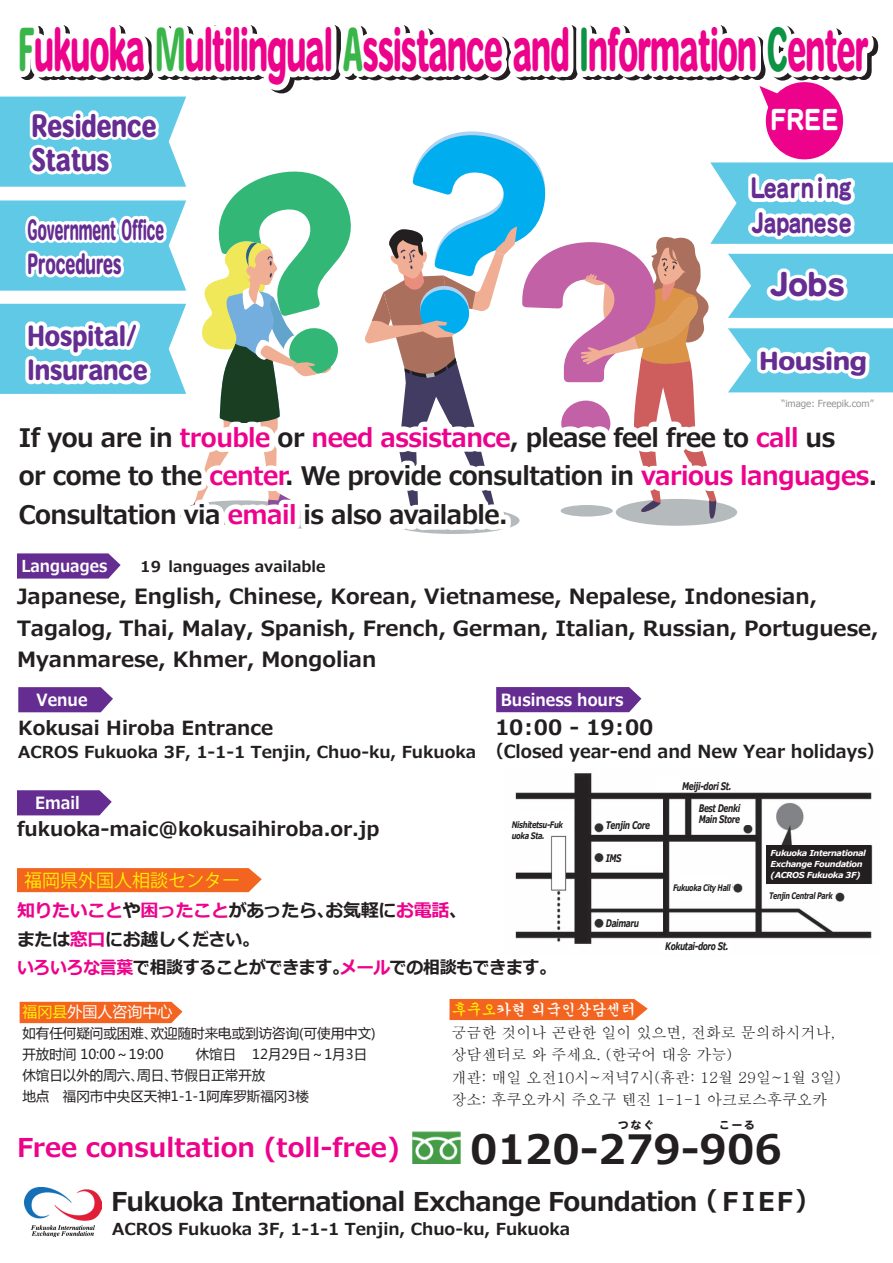
<style>
.page{position:relative;width:893px;height:1263px;background:#fff}
.page>*{position:absolute;margin:0;border:0;box-sizing:border-box;transform-origin:0 0}
.t1{font:57px "Heisei Maru Go Std W8";letter-spacing:-.025em;color:#ed028c;scale:.49 1}
.t2{font:700 40.35px "Meiryo";color:#231f20}
.t3{font:31.5px "Heisei Maru Go Std W8";color:#652d91}
.t4{font:30px/34.5px "Heisei Maru Go Std W8";color:#652d91;scale:.74 1}
.t5{font:27.6px "Heisei Maru Go Std W8";color:#fff;scale:.83 1}
.t6{font:27px/34.5px "Heisei Maru Go Std W8";color:#652d91;scale:.48 1}
.t7{font:27px/34.5px "Heisei Maru Go Std W8";color:#652d91;scale:.81 1}
.t8{font:27px/34.5px "Heisei Maru Go Std W8";letter-spacing:-.4em;color:#652d91;scale:.77 1}
.t9{font:700 25.95px "Meiryo";letter-spacing:-.025em;color:#231f20}
.t10{font:700 25.95px "Meiryo";color:#ed028c}
.t11{font:700 25.5px/39px "Meiryo";letter-spacing:-.02em;color:#231f20;scale:.96 1}
.t12{font:24px "Heisei Maru Go Std W8";color:#652d91}
.t13{font:700 21px/31.5px "Meiryo";color:#231f20}
.t14{font:700 19.5px "Meiryo";color:#231f20}
.t15{font:700 18px/28.5px "Meiryo";letter-spacing:-.02em;color:#231f20}
.t16{font:700 18px "Meiryo";color:#231f20;scale:.96 1}
.t17{font:18px "Koz Go Pro";color:#fff101}
.t18{font:700 16.8px "Meiryo";color:#fff;scale:.91 1}
.t19{font:700 16.5px "Meiryo";color:#231f20}
.t20{font:700 16.5px "Meiryo";color:#fff;scale:.91 1}
.t21{font:15px/22.5px "Batang";color:#231f20}
.t22{font:700 15px "Meiryo";color:#231f20}
.t23{font:15px "Gungsuh";color:#fff}
.t24{font:15px "Microsoft Ya Hei";color:#fff}
.t25{font:13.5px/21px "Microsoft Ya Hei";color:#231f20}
.t26{font:italic 700 10.5px/10.5px "Verdana";letter-spacing:-.05em;color:#231f20;scale:.71 1}
.t27{font:10.5px "Heisei Maru Go Std W8";letter-spacing:.2em;color:#231f20}
.t28{font:9.75px "Tahoma";color:#939598}
.t29{font:italic 700 9px "Verdana";letter-spacing:-.05em;color:#231f20;scale:.71 1}
.t30{font:italic 700 9px/10.5px "Verdana";letter-spacing:-.05em;color:#231f20;scale:.75 1}
.t31{font:italic 700 8.25px/11.2px "Verdana";letter-spacing:-.05em;color:#fff}
.s1{color:#3ab54a}
.s2{color:#0d9344}
.s3{color:#ed028c}
.s4{color:#fff101}
</style>
<div class="page">
<img style="left:25px;top:1188px;width:76px;height:48px">
<svg style="left:18px;top:687px;width:95px;height:25px;background:#703c98"></svg>
<svg style="left:496px;top:687px;width:145px;height:25px;background:#6b3595"></svg>
<svg style="left:17px;top:790px;width:95px;height:25px;background:#703d99"></svg>
<div style="left:20px;top:1002px;width:162px;height:21px;background:#f36421"></div>
<div style="left:449px;top:999px;width:199px;height:21px;background:#f36421"></div>
<img style="left:412px;top:1132px;width:49px;height:31px">
<svg style="left:0;top:25px;width:893px;height:554px"></svg>
<div style="left:496px;top:515px;width:15px;height:15px;border:10px solid #fff"></div>
<div style="left:17px;top:868px;width:245px;height:24px;background:#f36421"></div>
<img style="left:515px;top:773px;width:358px;height:171px">
<div style="left:767px;top:845px;width:104px;height:39px;background:#231f20"></div>
<div style="left:519px;top:811px;width:53px;height:22px;background:#fff"></div>
<div style="left:679px;top:876px;width:53px;height:24px;background:#fff"></div>
<div style="left:660px;top:939px;width:70px;height:14px;background:#fff"></div>
<div style="left:765px;top:889px;width:70px;height:13px;background:#fff"></div>
<div style="left:656px;top:776px;width:69px;height:16px;background:#fff"></div>
<div style="left:604px;top:817px;width:56px;height:16px;background:#fff"></div>
<div style="left:604px;top:850px;width:56px;height:16px;background:#fff"></div>
<div style="left:604px;top:915px;width:56px;height:16px;background:#fff"></div>
<div style="left:697px;top:801px;width:56px;height:23px;background:#fff"></div>
<h1 class="t1" style="left:23px;top:20px;width:635px"><span class="s1">F</span> uukuoka <span class="s1">M</span>u l gu l</h1>
<h1 class="t1" style="left:189px;top:21px;width:641px">ultilingual <span class="s1">A</span> sis n e</h1>
<h1 class="t1" style="left:367px;top:21px;width:719px">ssistance dand <span class="s2">I</span> fo ti</h1>
<h1 class="t1" style="left:593px;top:21px;width:538px">nformation <span class="s2">CC</span> te</h1>
<h1 class="t1" style="left:792px;top:21px;width:167px">enter</h1>
<h3 class="t4" style="left:31px;top:109px;width:171px">Residence<br>Status</h3>
<p class="t6" style="left:28px;top:213px;width:286px">Government Office<br>Procedures</p>
<p class="t7" style="left:28px;top:319px;width:150px">Hospital/<br>Insurance</p>
<h3 class="t5" style="left:767px;top:104px;width:91px">ＦＲＥＥ</h3>
<p class="t8" style="left:747px;top:172px;width:158px">Ｌｅａｒｎｉｎｇ　<br>Ｊａｐａｎｅｓｅ</p>
<h3 class="t3" style="left:764px;top:267px;width:90px">Ｊｏｂｓ</h3>
<p class="t12" style="left:759px;top:347px;width:109px">Housing</p>
<p class="t28" style="left:781px;top:397px;width:94px">“image: Freepik.com”</p>
<p class="t11" style="left:19px;top:419px;width:896px">If you are in <span class="s3">trouble</span> or <span class="s3">need assistance</span>, please feel free to <span class="s3">call</span> us<br>or come to the <span class="s3">center</span>. We provide consultation in <span class="s3">various languages</span>.<br>Consultation via <span class="s3">email</span> is also available.</p>
<p class="t22" style="left:138px;top:556px;width:189px">１９ languages available</p>
<p class="t20" style="left:21px;top:555px;width:96px">Languages</p>
<p class="t13" style="left:17px;top:582px;width:863px">Japanese, English, Chinese, Korean, Vietnamese, Nepalese, Indonesian,<br>Tagalog, Thai, Malay, Spanish, French, German, Italian, Russian, Portuguese,<br>Myanmarese, Khmer, Mongolian</p>
<p class="t18" style="left:37px;top:688px;width:57px">Venue</p>
<p class="t14" style="left:18px;top:715px;width:257px">Kokusai Hiroba Entrance</p>
<p class="t19" style="left:18px;top:741px;width:459px">ACROS Fukuoka 3F, 1-1-1 Tenjin, Chuo-ku, Fukuoka</p>
<p class="t18" style="left:501px;top:688px;width:136px">Business hours</p>
<p class="t13" style="left:495px;top:713px;width:160px">10：00 - 19：00</p>
<p class="t16" style="left:486px;top:739px;width:416px">（Closed year-end and New Year holidays）</p>
<p class="t26" style="left:682px;top:781px;width:71px">Meiji-dori St.</p>
<p class="t18" style="left:35px;top:791px;width:51px">Email</p>
<p class="t14" style="left:17px;top:815px;width:364px">fukuoka-maic@kokusaihiroba.or.jp</p>
<p class="t17" style="left:24px;top:869px;width:218px">福岡県外国人相談センター</p>
<p class="t30" style="left:512px;top:819px;width:70px">Nishitetsu-Fuk uoka Sta.</p>
<p class="t15" style="left:17px;top:897px;width:541px"><span class="s3">知りたいこと</span>や<span class="s3">困ったこと</span>があったら、お気軽に<span class="s3">お電話</span>、<br>または<span class="s3">窓口</span>にお越しください。<br><span class="s3">いろいろな言葉</span>で相談することができます。<span class="s3">メール</span>での相談もできます。</p>
<p class="t26" style="left:606px;top:820px;width:64px">Tenjin Core</p>
<p class="t26" style="left:606px;top:853px;width:24px">IMS</p>
<p class="t26" style="left:606px;top:918px;width:48px">Daimaru</p>
<p class="t26" style="left:699px;top:803px;width:60px">Best Denki<br>Main Store</p>
<p class="t29" style="left:673px;top:882px;width:83px">Fukuoka City Hall</p>
<p class="t26" style="left:665px;top:941px;width:90px">Kokutai-doro St.</p>
<p class="t31" style="left:771px;top:847px;width:97px">Fukuoka International<br>Exchange Foundation (ACROS Fukuoka 3F)</p>
<p class="t29" style="left:769px;top:890px;width:91px">Tenjin Central Park</p>
<p class="t24" style="left:22px;top:1002px;width:151px"><span class="s4">福冈县</span>外国人咨询中心</p>
<p class="t25" style="left:22px;top:1022px;width:355px">如有任何疑问或困难、欢迎随时来电或到访咨询(可使用中文)开放时间 10:00～19:00</p>
<p class="t25" style="left:22px;top:1044px;width:360px;text-indent:173px">休馆日 12月29日～1月3日　休馆日以外的周六、周日、节假日正常开放<br>地点　福冈市中央区天神1-1-1阿库罗斯福冈3楼</p>
<p class="t10" style="left:17px;top:1129px;width:384px">Free consultation (toll-free)</p>
<p class="t23" style="left:451px;top:1002px;width:186px"><span class="s4">후쿠오</span>카현 외국인상담센터</p>
<p class="t21" style="left:451px;top:1021px;width:391px">궁금한 것이나 곤란한 일이 있으면, 전화로 문의하시거나, 상담센터로 와 주세요. (한국어 대응 가능)<br>개관: 매일 오전10시~저녁7시(휴관: 12월 29일~1월 3일) 장소: 후쿠오카시 주오구 텐진 1-1-1 아크로스후쿠오카</p>
<h2 class="t2" style="left:470px;top:1121px;width:313px">0120-279-906</h2>
<p class="t27" style="left:618px;top:1119px;width:37px">つなぐ</p>
<p class="t27" style="left:719px;top:1119px;width:37px">こーる</p>
<p class="t9" style="left:111px;top:1183px;width:711px">Fukuoka International Exchange Foundation （ＦＩＥＦ）</p>
<p class="t19" style="left:112px;top:1218px;width:459px">ACROS Fukuoka 3F, 1-1-1 Tenjin, Chuo-ku, Fukuoka</p>
</div>
